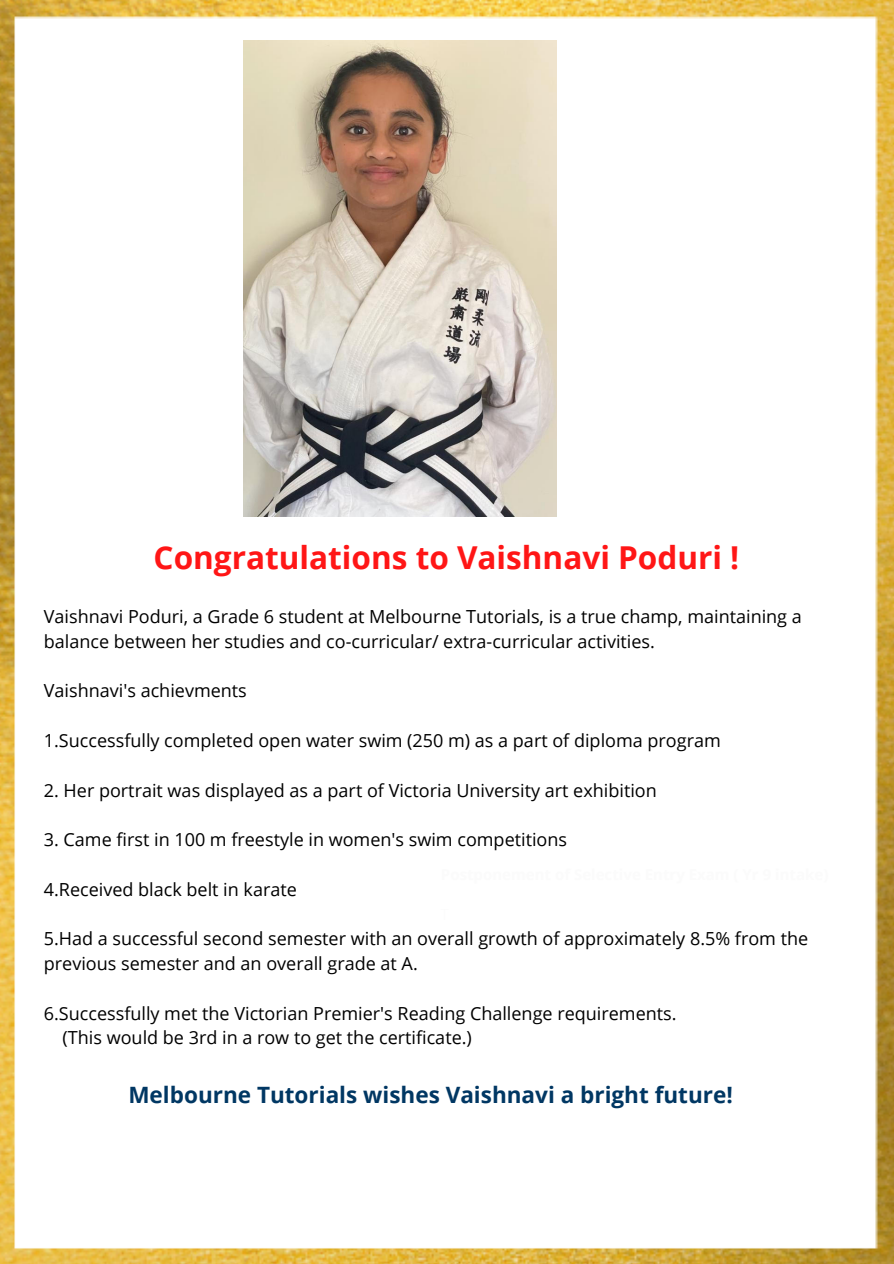
<style>
.page{position:relative;width:894px;height:1264px;background:#fff}
.page>*{position:absolute;margin:0;border:0;box-sizing:border-box;transform-origin:0 0}
.t1{font:700 31.5px "Open Sans";color:#ff1616}
.t2{font:700 22.5px "Open Sans";color:#003763}
.t3{font:18px/24.8px "Open Sans";color:#000}
</style>
<div class="page">
<img style="left:0;top:0;width:893px;height:1263px">
<img style="left:243px;top:41px;width:313px;height:475px">
<p class="t1" style="left:153px;top:535px;width:587px">Congratulations to Vaishnavi Poduri !</p>
<p class="t3" style="left:44px;top:603px;width:759px">Vaishnavi Poduri, a Grade 6 student at Melbourne Tutorials, is a true champ, maintaining a balance between her studies and co-curricular/ extra-curricular activities.</p>
<p class="t3" style="left:44px;top:678px;width:204px">Vaishnavi's achievments</p>
<p class="t3" style="left:44px;top:727px;width:678px">1.Successfully completed open water swim (250 m) as a part of diploma program</p>
<p class="t3" style="left:44px;top:777px;width:614px">2. Her portrait was displayed as a part of Victoria University art exhibition</p>
<p class="t3" style="left:44px;top:826px;width:524px">3. Came first in 100 m freestyle in women's swim competitions</p>
<p class="t3" style="left:44px;top:876px;width:254px">4.Received black belt in karate</p>
<p class="t3" style="left:44px;top:925px;width:765px">5.Had a successful second semester with an overall growth of approximately 8.5% from the previous semester and an overall grade at A.</p>
<p class="t3" style="left:44px;top:1000px;width:634px">6.Successfully met the Victorian Premier's Reading Challenge requirements.</p>
<p class="t3" style="left:63px;top:1025px;width:411px">(This would be 3rd in a row to get the certificate.)</p>
<p class="t2" style="left:128px;top:1078px;width:605px">Melbourne Tutorials wishes Vaishnavi a bright future!</p>
</div>
